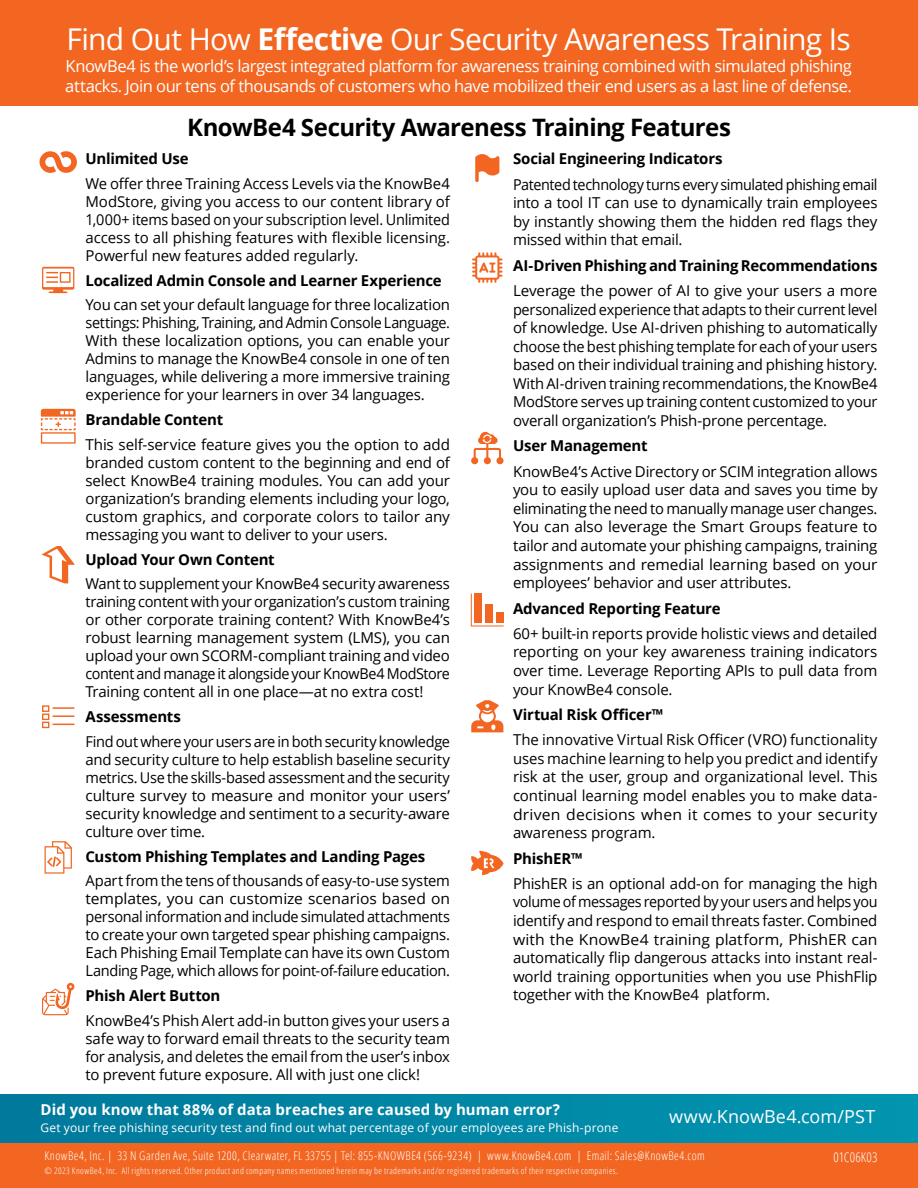
<style>
.page{position:relative;width:918px;height:1188px;background:#fff}
.page>*{position:absolute;margin:0;border:0;box-sizing:border-box;transform-origin:0 0}
.t1{font:30px "Open Sans";letter-spacing:-.025em;color:#fff}
.t2{font:700 24px "Open Sans";letter-spacing:-.025em;color:#000}
.t3{font:18px "Open Sans";letter-spacing:.005em;color:#fff}
.t4{font:16.5px/19.8px "Open Sans";letter-spacing:-.03em;color:#fff}
.t5{font:15px/18px "Open Sans";letter-spacing:-.015em;color:#000;text-align:justify}
.t6{font:700 15px "Open Sans";letter-spacing:-.015em;color:#000}
.t7{font:15px/18.6px "Open Sans";letter-spacing:-.015em;color:#000;text-align:justify;scale:.96 1}
.t8{font:700 15px "Open Sans";letter-spacing:.005em;color:#fff}
.t9{font:300 condensed 13.5px "Open Sans";letter-spacing:.01em;color:#fff}
.t10{font:300 condensed 12px "Open Sans";letter-spacing:.035em;color:#fff}
.t11{font:12px "Open Sans";letter-spacing:.015em;color:#fff}
.t12{font:300 condensed 9px "Open Sans";letter-spacing:.045em;color:#fff}
.s1{font-weight:700}
</style>
<div class="page">
<div style="left:0;top:0;width:918px;height:106px;background:#f26621"></div>
<svg style="left:40px;top:151px;width:37px;height:22px"></svg>
<svg style="left:42px;top:267px;width:32px;height:26px"></svg>
<div style="left:60px;top:272px;width:11px;height:11px;border:1px solid #f26621"></div>
<svg style="left:45px;top:841px;width:27px;height:33px"></svg>
<svg style="left:42px;top:983px;width:33px;height:32px"></svg>
<svg style="left:475px;top:154px;width:24px;height:28px"></svg>
<div style="left:471px;top:457px;width:7px;height:7px;background:#f26621;border-radius:50%"></div>
<div style="left:484px;top:457px;width:7px;height:7px;background:#f26621;border-radius:50%"></div>
<div style="left:496px;top:457px;width:8px;height:7px;background:#f26621;border-radius:50%"></div>
<svg style="left:473px;top:432px;width:29px;height:30px"></svg>
<svg style="left:471px;top:593px;width:33px;height:34px"></svg>
<svg style="left:471px;top:700px;width:32px;height:32px"></svg>
<svg style="left:471px;top:851px;width:33px;height:24px"></svg>
<hr style="left:53px;top:707px;width:21px;height:2px;background:#f26621">
<div style="left:42px;top:705px;width:7px;height:7px;border:1px solid #f26621"></div>
<hr style="left:53px;top:715px;width:21px;height:2px;background:#f26621">
<div style="left:42px;top:714px;width:7px;height:6px;border:1px solid #f26621"></div>
<svg style="left:53px;top:724px;width:21px;height:1px"></svg>
<div style="left:42px;top:722px;width:7px;height:6px;border:1px solid #f26621"></div>
<svg style="left:41px;top:546px;width:34px;height:37px"></svg>
<svg style="left:41px;top:409px;width:35px;height:35px"></svg>
<svg style="left:472px;top:252px;width:31px;height:31px"></svg>
<div style="left:0;top:1143px;width:918px;height:45px;background:#f26621"></div>
<div style="left:0;top:1094px;width:918px;height:49px;background:linear-gradient(to right,#00799c,#0295af)"></div>
<h1 class="t1" style="left:67px;top:18px;width:786px">Find Out How <span class="s1">Effective</span> Our Security Awareness Training Is</h1>
<p class="t4" style="left:65px;top:56px;width:788px">KnowBe4 is the world’s largest integrated platform for awareness training combined with simulated phishing attacks. Join our tens of thousands of customers who have mobilized their end users as a last line of defense.</p>
<h2 class="t2" style="left:187px;top:110px;width:545px">KnowBe4 Security Awareness Training Features</h2>
<p class="t6" style="left:86px;top:148px;width:105px">Unlimited Use</p>
<p class="t5" style="left:86px;top:174px;width:366px">We offer three Training Access Levels via the KnowBe4<br>ModStore, giving you access to our content library of 1,000+ items based on your subscription level. Unlimited access to all phishing features with flexible licensing.<br>Powerful new features added regularly.</p>
<p class="t6" style="left:86px;top:270px;width:358px">Localized Admin Console and Learner Experience</p>
<p class="t5" style="left:86px;top:296px;width:366px">You can set your default language for three localization settings: Phishing, Training, and Admin Console Language.<br>With these localization options, you can enable your Admins to manage the KnowBe4 console in one of ten languages, while delivering a more immersive training experience for your learners in over 34 languages.</p>
<p class="t6" style="left:86px;top:409px;width:139px">Brandable Content</p>
<p class="t5" style="left:86px;top:435px;width:366px">This self-service feature gives you the option to add branded custom content to the beginning and end of select KnowBe4 training modules. You can add your organization’s branding elements including your logo, custom graphics, and corporate colors to tailor any messaging you want to deliver to your users.</p>
<p class="t6" style="left:86px;top:549px;width:191px">Upload Your Own Content</p>
<p class="t5" style="left:86px;top:575px;width:366px">Want to supplement your KnowBe4 security awareness training content with your organization’s custom training or other corporate training content? With KnowBe4’s robust learning management system (LMS), you can upload your own SCORM-compliant training and video content and manage it alongside your KnowBe4 ModStore Training content all in one place—at no extra cost!</p>
<p class="t6" style="left:86px;top:706px;width:97px">Assessments</p>
<p class="t5" style="left:86px;top:732px;width:366px">Find out where your users are in both security knowledge and security culture to help establish baseline security metrics. Use the skills-based assessment and the security culture survey to measure and monitor your users’ security knowledge and sentiment to a security‑aware culture over time.</p>
<p class="t6" style="left:86px;top:846px;width:341px">Custom Phishing Templates and Landing Pages</p>
<p class="t5" style="left:86px;top:872px;width:366px">Apart from the tens of thousands of easy-to-use system templates, you can customize scenarios based on personal information and include simulated attachments to create your own targeted spear phishing campaigns.<br>Each Phishing Email Template can have its own Custom Landing Page, which allows for point-of-failure education.</p>
<p class="t6" style="left:86px;top:985px;width:137px">Phish Alert Button</p>
<p class="t5" style="left:86px;top:1011px;width:366px">KnowBe4’s Phish Alert add-in button gives your users a safe way to forward email threats to the security team for analysis, and deletes the email from the user’s inbox to prevent future exposure. All with just one click!</p>
<p class="t6" style="left:513px;top:148px;width:211px">Social Engineering Indicators</p>
<p class="t7" style="left:513px;top:174px;width:381px">Patented technology turns every simulated phishing email into a tool IT can use to dynamically train employees by instantly showing them the hidden red flags they missed within that email.</p>
<p class="t6" style="left:513px;top:255px;width:366px">AI-Driven Phishing and Training Recommendations</p>
<p class="t5" style="left:513px;top:281px;width:366px;line-height:18.6px">Leverage the power of AI to give your users a more personalized experience that adapts to their current level of knowledge. Use AI-driven phishing to automatically choose the best phishing template for each of your users based on their individual training and phishing history.<br>With AI-driven training recommendations, the KnowBe4<br>ModStore serves up training content customized to your overall organization’s Phish-prone percentage.</p>
<p class="t6" style="left:513px;top:435px;width:136px">User Management</p>
<p class="t5" style="left:513px;top:462px;width:366px;line-height:18.6px">KnowBe4’s Active Directory or SCIM integration allows you to easily upload user data and saves you time by eliminating the need to manually manage user changes.<br>You can also leverage the Smart Groups feature to tailor and automate your phishing campaigns, training assignments and remedial learning based on your employees’ behavior and user attributes.</p>
<p class="t6" style="left:513px;top:598px;width:209px">Advanced Reporting Feature</p>
<p class="t5" style="left:513px;top:624px;width:366px;line-height:18.6px">60+ built-in reports provide holistic views and detailed reporting on your key awareness training indicators over time. Leverage Reporting APIs to pull data from your KnowBe4 console.</p>
<p class="t6" style="left:513px;top:704px;width:152px">Virtual Risk Officer™</p>
<p class="t5" style="left:513px;top:730px;width:366px;line-height:18.6px">The innovative Virtual Risk Officer (VRO) functionality uses machine learning to help you predict and identify risk at the user, group and organizational level. This continual learning model enables you to make data&shy;driven decisions when it comes to your security awareness program.</p>
<p class="t6" style="left:513px;top:848px;width:71px">PhishER™</p>
<p class="t5" style="left:513px;top:874px;width:366px;line-height:18.6px">PhishER is an optional add-on for managing the high volume of messages reported by your users and helps you identify and respond to email threats faster. Combined with the KnowBe4 training platform, PhishER can automatically flip dangerous attacks into instant real&shy;world training opportunities when you use PhishFlip together with the KnowBe4 platform.</p>
<p class="t8" style="left:40px;top:1099px;width:521px">Did you know that 88% of data breaches are caused by human error?</p>
<p class="t11" style="left:40px;top:1120px;width:580px">Get your free phishing security test and find out what percentage of your employees are Phish-prone</p>
<p class="t3" style="left:669px;top:1104px;width:208px">www.KnowBe4.com/PST</p>
<p class="t10" style="left:45px;top:1148px;width:662px">KnowBe4, Inc. | 33 N Garden Ave, Suite 1200, Clearwater, FL 33755 | Tel: 855-KNOWBE4 (566-9234) | www.KnowBe4.com | Email: Sales@KnowBe4.com</p>
<p class="t12" style="left:45px;top:1164px;width:575px">© 2023 KnowBe4, Inc. All rights reserved. Other product and company names mentioned herein may be trademarks and/or registered trademarks of their respective companies.</p>
<p class="t9" style="left:833px;top:1148px;width:46px">01C06K03</p>
</div>
